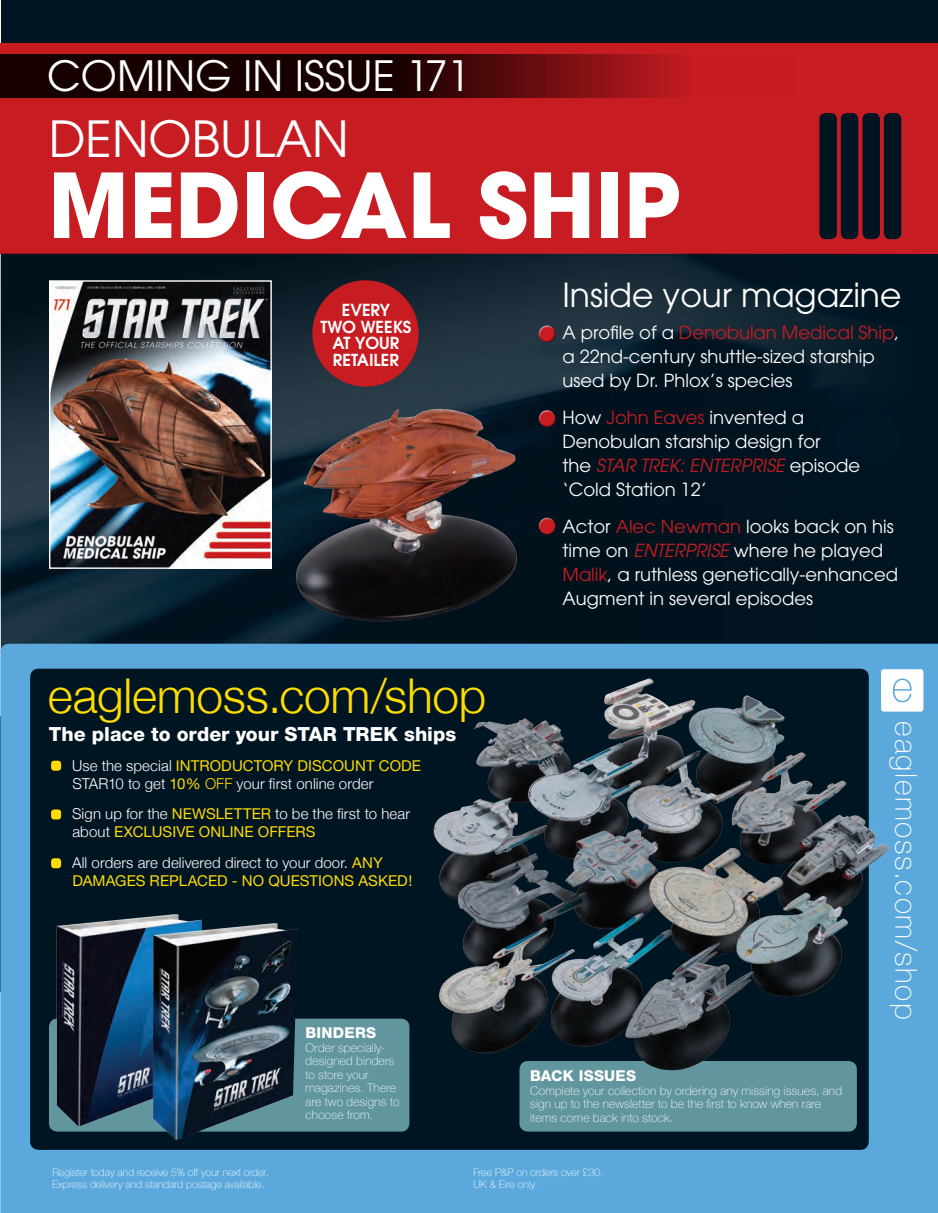
<style>
.page{position:relative;width:938px;height:1213px;background:#fff}
.page>*{position:absolute;margin:0;border:0;box-sizing:border-box;transform-origin:0 0}
.t1{font:700 88.5px "Avant Garde";color:#fff}
.t2{font:49.5px "Avant Garde LT";color:#fff}
.t3{font:300 48px "Helvetica Neue";letter-spacing:-.005em;color:#ffdc01}
.t4{font:41.55px "Avant Garde";color:#fff}
.t5{font:33px "Avant Garde";color:#fff}
.t6{font:100 30px "Helvetica Neue";letter-spacing:.055em;color:#fff}
.t7{font:800 19.5px "Helvetica Neue";color:#fff}
.t8{font:18px/24px "Avant Garde";color:#fff}
.t9{font:18px "Avant Garde LT";color:#c61c22}
.t10{font:600 16.5px/16.5px "Avant Garde";color:#fff;text-align:center}
.t11{font:300 15px/18px "Helvetica Neue";letter-spacing:.005em;color:#fff}
.t12{font:800 15px "Helvetica Neue";letter-spacing:.015em;color:#fff}
.t13{font:100 12px/13.5px "Helvetica Neue";letter-spacing:.015em;color:#fff}
.t14{font:100 10.5px/12px "Helvetica Neue";color:#fff}
.s1{font-weight:400;color:#ffdc01}
.s2{color:#ffdc01}
.s3{font-family:"Avant Garde";color:#fff}
.s4{color:#c61c22}
.s5{font-style:italic;color:#c61c22}
.s6{font-family:"Avant Garde LT";color:#c61c22}
.s7{font-family:"Avant Garde LT";font-style:italic;color:#c61c22}
</style>
<div class="page">
<div style="left:2px;top:0;width:936px;height:1213px;background:#001522"></div>
<div style="left:0;top:44px;width:938px;height:210px;background:#c61c22"></div>
<svg style="left:0;top:55px;width:677px;height:43px;background:#390506"></svg>
<div style="left:819px;top:113px;width:18px;height:126px;background:#001522;border-radius:6px"></div>
<div style="left:862px;top:113px;width:18px;height:126px;background:#001522;border-radius:6px"></div>
<div style="left:841px;top:113px;width:17px;height:126px;background:#001522;border-radius:6px"></div>
<div style="left:884px;top:113px;width:17px;height:126px;background:#001522;border-radius:6px"></div>
<img style="left:0;top:254px;width:844px;height:389px">
<img style="left:51px;top:282px;width:219px;height:285px">
<div style="left:49px;top:280px;width:223px;height:289px;border:1px solid #fff"></div>
<div style="left:312px;top:280px;width:107px;height:106px;background:#c61c22;border-radius:50%"></div>
<div style="left:536px;top:323px;width:21px;height:15px;background:#fff;opacity:.75"></div>
<div style="left:537px;top:328px;width:21px;height:17px;background:#231f20;opacity:.75"></div>
<div style="left:536px;top:515px;width:21px;height:15px;background:#fff;opacity:.75"></div>
<div style="left:538px;top:520px;width:19px;height:16px;background:#231f20;opacity:.75"></div>
<div style="left:536px;top:408px;width:21px;height:15px;background:#fff;opacity:.75"></div>
<div style="left:538px;top:413px;width:19px;height:15px;background:#231f20;opacity:.75"></div>
<svg style="left:0;top:643px;width:938px;height:570px"></svg>
<div style="left:881px;top:669px;width:42px;height:42px;background:#fff;border-radius:3px"></div>
<svg style="left:894px;top:678px;width:18px;height:24px"></svg>
<div style="left:49px;top:1018px;width:360px;height:113px;background:#61969e;border-radius:9px"></div>
<div style="left:519px;top:1061px;width:338px;height:70px;background:#61969e;border-radius:9px"></div>
<img style="left:425px;top:641px;width:469px;height:441px">
<img style="left:51px;top:905px;width:159px;height:232px">
<img style="left:145px;top:912px;width:153px;height:234px">
<img style="left:296px;top:401px;width:234px;height:229px">
<div style="left:51px;top:760px;width:10px;height:10px;background:#ffdc01;border-radius:3px"></div>
<div style="left:51px;top:809px;width:10px;height:10px;background:#ffdc01;border-radius:3px"></div>
<div style="left:51px;top:858px;width:10px;height:10px;background:#ffdc01;border-radius:3px"></div>
<h3 class="t4" style="left:47px;top:51px;width:425px">COMING IN ISSUE 171</h3>
<h2 class="t2" style="left:49px;top:110px;width:301px">DENOBULAN</h2>
<h1 class="t1" style="left:48px;top:148px;width:633px">MEDICAL SHIP</h1>
<p class="t10" style="left:320px;top:301px;width:93px">EVERY<br>TWO WEEKS<br>AT YOUR<br>RETAILER</p>
<h3 class="t3" style="left:48px;top:657px;width:440px">eaglemoss.com/shop</h3>
<p class="t11" style="left:72px;top:755px;width:350px">Use the special <span class="s1">INTRODUCTORY DISCOUNT CODE<br></span>STAR10 to get <span class="s1">10%</span> <span class="s2">OFF</span> your first online order</p>
<p class="t11" style="left:72px;top:804px;width:340px">Sign up for the <span class="s1">NEWSLETTER</span> to be the first to hear about <span class="s1">EXCLUSIVE ONLINE OFFERS</span></p>
<p class="t11" style="left:72px;top:852px;width:342px">All orders are delivered direct to your door. <span class="s1">ANY<br>DAMAGES REPLACED - NO QUESTIONS ASKED!</span></p>
<p class="t7" style="left:49px;top:722px;width:409px">The place to order your STAR TREK ships</p>
<p class="t12" style="left:306px;top:1024px;width:72px">BINDERS</p>
<p class="t13" style="left:306px;top:1040px;width:95px">Order specially&shy;designed binders to store your magazines. There are two designs to choose from.</p>
<h3 class="t5" style="left:562px;top:275px;width:341px">Inside your magazine</h3>
<p class="t9" style="left:562px;top:322px;width:338px"><span class="s3">A profile of a</span> Denobulan Medical Ship<span class="s3">,</span></p>
<p class="t8" style="left:562px;top:345px;width:314px">a 22nd-century shuttle-sized starship used by Dr. Phlox’s species</p>
<p class="t8" style="left:562px;top:406px;width:299px">How <span class="s4">John Eaves</span> invented a<br>Denobulan starship design for<br>t h e <span class="s5">STAR TREK: ENTERPRISE</span> e p i s o d e ‘Cold Station 12’</p>
<p class="t8" style="left:562px;top:514px;width:337px">Actor <span class="s6">Alec Newman</span> looks back on his time on <span class="s7">ENTERPRISE</span> where he played <span class="s4">Malik</span>, a ruthless genetically-enhanced Augment in several episodes</p>
<p class="t12" style="left:530px;top:1066px;width:108px">BACK ISSUES</p>
<p class="t13" style="left:530px;top:1083px;width:313px">Complete your collection by ordering any missing issues, and sign up to the newsletter to be the first to know when rare items come back into stock.</p>
<h3 class="t6" style="left:929px;top:721px;width:299px;rotate:90deg">eaglemoss.com/shop</h3>
<p class="t14" style="left:52px;top:1165px;width:218px">Register today and receive 5% off your next order.<br>Express delivery and standard postage available.</p>
<p class="t14" style="left:473px;top:1165px;width:131px">Free P&amp;P on orders over £30.<br>UK &amp; Eire only.</p>
</div>
